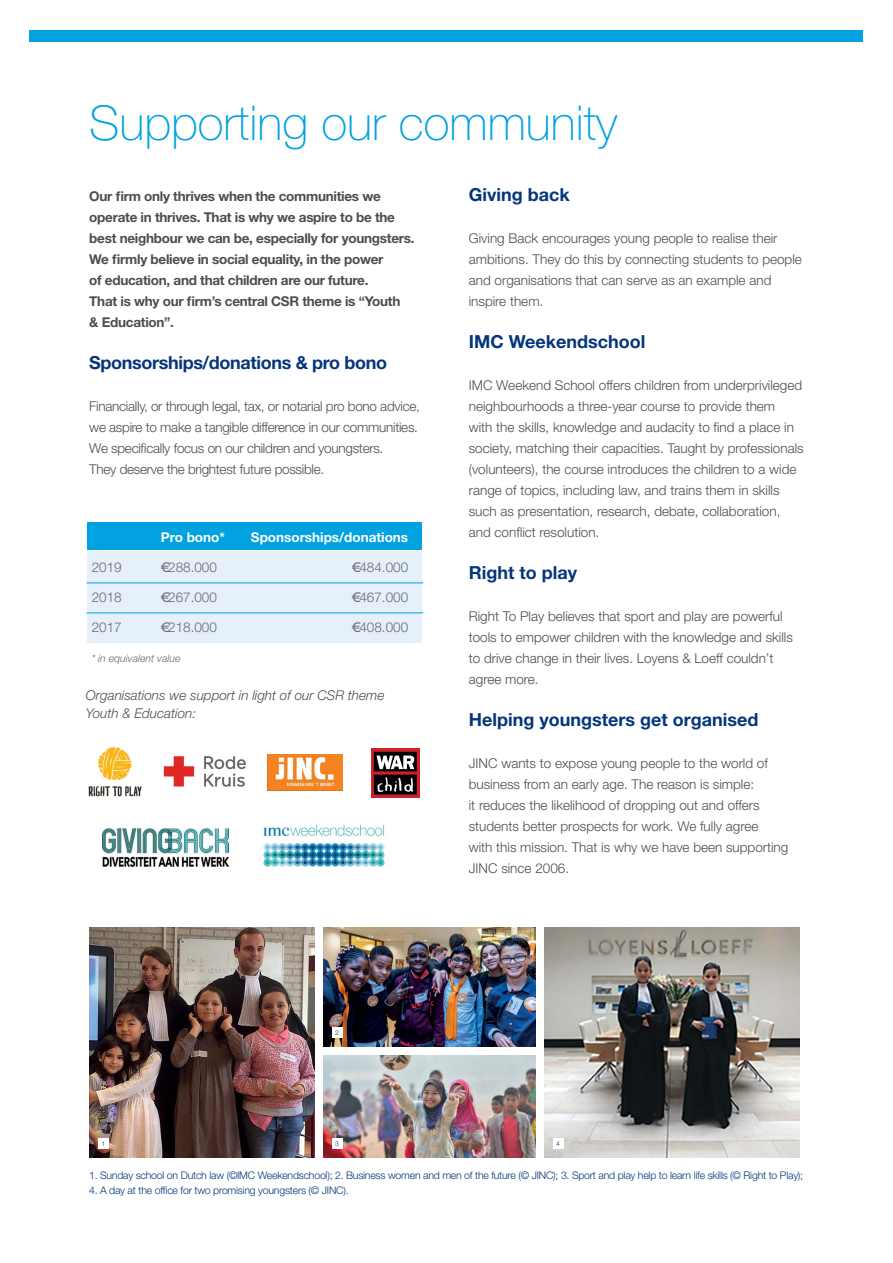
<style>
.page{position:relative;width:893px;height:1263px;background:#fff}
.page>*{position:absolute;margin:0;border:0;box-sizing:border-box;transform-origin:0 0}
.t1{font:100 48px "Helvetica Neue";color:#00a2e0}
.Platte_tekst_light{font:700 18px "Helvetica Neue";color:#06357a}
.Platte_tekst_light-2{font:700 18px "Helvetica Neue";letter-spacing:-.02em;color:#06357a}
.Platte_tekst_light-3{font:300 13.5px/21px "Helvetica Neue";color:#4d4d4f}
.Platte_tekst_light-4{font:700 13.5px/21px "Helvetica Neue";letter-spacing:-.02em;color:#4d4d4f}
.Platte_tekst_light-5{font:300 13.5px/21px "Helvetica Neue";letter-spacing:-.02em;color:#4d4d4f}
.Footnote_text{font:300 13.5px "Helvetica Neue";color:#696a6c}
.Platte_tekst_light-6{font:italic 300 13.5px "Helvetica Neue";color:#4d4d4f}
.Footnote_text-2{font:700 13.5px "Helvetica Neue";color:#fff}
.Platte_tekst_light-7{font:300 10.5px "Helvetica Neue";letter-spacing:-.02em;color:#06357a}
.Footnote_text-3{font:italic 300 10.5px "Helvetica Neue";color:#696a6c}
.Platte_tekst_light-8{font:300 6.75px "Helvetica Neue";color:#06357a}
</style>
<div class="page">
<div style="left:87px;top:551px;width:335px;height:91px;background:#e5f0fa"></div>
<div style="left:87px;top:523px;width:335px;height:27px;background:#00a2e0"></div>
<img style="left:267px;top:754px;width:75px;height:36px">
<img style="left:88px;top:746px;width:54px;height:51px">
<img style="left:163px;top:756px;width:83px;height:31px">
<svg style="left:371px;top:749px;width:49px;height:49px"></svg>
<svg style="left:374px;top:752px;width:43px;height:42px"></svg>
<img style="left:103px;top:828px;width:126px;height:38px">
<img style="left:263px;top:824px;width:122px;height:43px">
<hr style="left:87px;top:583px;width:336px;height:1px;background:#00a2e0">
<hr style="left:87px;top:613px;width:336px;height:1px;background:#00a2e0">
<div style="left:30px;top:30px;width:833px;height:11px;background:#00a2e0"></div>
<img style="left:90px;top:927px;width:225px;height:230px">
<div style="left:98px;top:1138px;width:11px;height:11px;background:#fff"></div>
<img style="left:323px;top:1055px;width:213px;height:102px">
<div style="left:332px;top:1138px;width:10px;height:11px;background:#fff"></div>
<img style="left:323px;top:927px;width:213px;height:119px">
<div style="left:332px;top:1027px;width:10px;height:11px;background:#fff"></div>
<img style="left:544px;top:927px;width:255px;height:230px">
<div style="left:553px;top:1138px;width:10px;height:11px;background:#fff"></div>
<p class="t1" style="left:89px;top:96px;width:530px">Supporting our community</p>
<p class="Platte_tekst_light-4" style="left:89px;top:185px;width:327px">Our firm only thrives when the communities we operate in thrives. That is why we aspire to be the best neighbour we can be, especially for youngsters.<br>We firmly believe in social equality, in the power<br>of education, and that children are our future.<br>That is why our firm’s central CSR theme is “Youth<br>&amp; Education”.</p>
<p class="Platte_tekst_light-2" style="left:89px;top:351px;width:299px">Sponsorships/donations &amp; pro bono</p>
<p class="Platte_tekst_light-5" style="left:89px;top:395px;width:332px">Financially, or through legal, tax, or notarial pro bono advice, we aspire to make a tangible difference in our communities.<br>We specifically focus on our children and youngsters.<br>They deserve the brightest future possible.</p>
<p class="Footnote_text-2" style="left:161px;top:529px;width:66px">Pro bono*</p>
<p class="Footnote_text-2" style="left:251px;top:529px;width:159px">Sponsorships/donations</p>
<p class="Footnote_text" style="left:92px;top:559px;width:32px">2019</p>
<p class="Footnote_text" style="left:161px;top:559px;width:58px">€ 288.000</p>
<p class="Footnote_text" style="left:352px;top:559px;width:58px">€ 484.000</p>
<p class="Footnote_text" style="left:92px;top:589px;width:32px">2018</p>
<p class="Footnote_text" style="left:161px;top:589px;width:58px">€ 267.000</p>
<p class="Footnote_text" style="left:352px;top:589px;width:58px">€ 467.000</p>
<p class="Footnote_text" style="left:92px;top:619px;width:32px">2017</p>
<p class="Footnote_text" style="left:161px;top:619px;width:58px">€ 218.000</p>
<p class="Footnote_text" style="left:352px;top:619px;width:58px">€ 408.000</p>
<p class="Footnote_text-3" style="left:92px;top:652px;width:90px">* in equivalent value</p>
<p class="Platte_tekst_light-6" style="left:86px;top:687px;width:300px">Organisations we support in light of our CSR theme</p>
<p class="Platte_tekst_light-6" style="left:86px;top:705px;width:112px">Youth &amp; Education:</p>
<p class="Platte_tekst_light" style="left:469px;top:183px;width:102px">Giving back</p>
<p class="Platte_tekst_light-3" style="left:469px;top:227px;width:335px">Giving Back encourages young people to realise their ambitions. They do this by connecting students to people and organisations that can serve as an example and inspire them.</p>
<p class="Platte_tekst_light" style="left:469px;top:330px;width:178px">IMC Weekendschool</p>
<p class="Platte_tekst_light-3" style="left:469px;top:374px;width:336px">IMC Weekend School offers children from underprivileged neighbourhoods a three-year course to provide them<br>with the skills, knowledge and audacity to find a place in society, matching their capacities. Taught by professionals (volunteers), the course introduces the children to a wide range of topics, including law, and trains them in skills such as presentation, research, debate, collaboration, and conflict resolution.</p>
<p class="Platte_tekst_light" style="left:469px;top:561px;width:110px">Right to play</p>
<p class="Platte_tekst_light-3" style="left:469px;top:605px;width:326px">Right To Play believes that sport and play are powerful tools to empower children with the knowledge and skills to drive change in their lives. Loyens &amp; Loeff couldn’t agree more.</p>
<p class="Platte_tekst_light" style="left:469px;top:708px;width:291px">Helping youngsters get organised</p>
<p class="Platte_tekst_light-3" style="left:469px;top:752px;width:321px">JINC wants to expose young people to the world of business from an early age. The reason is simple:<br>it reduces the likelihood of dropping out and offers students better prospects for work. We fully agree<br>with this mission. That is why we have been supporting JINC since 2006.</p>
<p class="Platte_tekst_light-8" style="left:335px;top:1029px;width:5px">2</p>
<p class="Platte_tekst_light-8" style="left:102px;top:1139px;width:5px">1</p>
<p class="Platte_tekst_light-8" style="left:335px;top:1139px;width:5px">3</p>
<p class="Platte_tekst_light-8" style="left:556px;top:1139px;width:5px">4</p>
<p class="Platte_tekst_light-7" style="left:89px;top:1168px;width:716px">1. Sunday school on Dutch law (©IMC Weekendschool); 2. Business women and men of the future (© JINC); 3. Sport and play help to learn life skills (© Right to Play);</p>
<p class="Platte_tekst_light-7" style="left:89px;top:1183px;width:261px">4. A day at the office for two promising youngsters (© JINC).</p>
</div>
